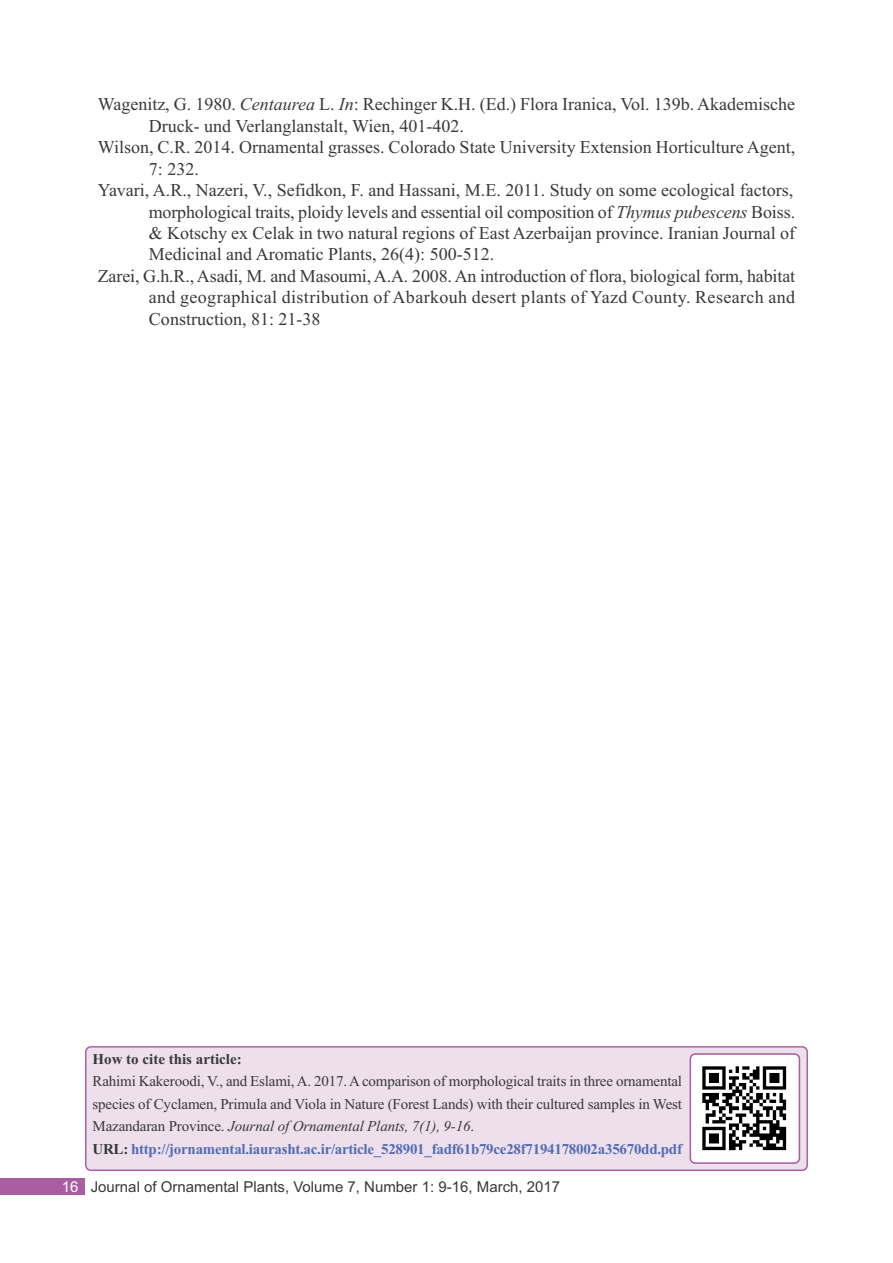
<style>
.page{position:relative;width:893px;height:1263px;background:#fff}
.page>*{position:absolute;margin:0;border:0;box-sizing:border-box;transform-origin:0 0}
.t1{font:18px "Times New Roman";color:#39383a}
.t2{font:18px "Times New Roman";letter-spacing:.02em;color:#39383a}
.t3{font:15px/22.5px "Times New Roman";letter-spacing:-.01em;color:#39383a}
.t4{font:15px "Arial";color:#39383a}
.t5{font:700 15px "Times New Roman";color:#39383a}
.s1{font-style:italic}
.s2{font-weight:700}
.s3{font-weight:700;color:#536db1}
.s4{color:#fff}
</style>
<div class="page">
<div style="left:1px;top:1178px;width:84px;height:16px;background:#a85ea1"></div>
<div style="left:85px;top:1046px;width:723px;height:125px;background:#eddfec"></div>
<svg style="left:690px;top:1053px;width:110px;height:111px"></svg>
<p class="t1" style="left:98px;top:94px;width:699px">Wagenitz, G. 1980. <span class="s1">Centaurea</span> L. <span class="s1">In</span>: Rechinger K.H. (Ed.) Flora Iranica, Vol. 139b. Akademische</p>
<p class="t1" style="left:149px;top:115px;width:317px">Druck- und Verlanglanstalt, Wien, 401-402.</p>
<p class="t1" style="left:98px;top:136px;width:699px">Wilson, C.R. 2014. Ornamental grasses. Colorado State University Extension Horticulture Agent,</p>
<p class="t1" style="left:149px;top:158px;width:52px">7: 232.</p>
<p class="t1" style="left:98px;top:179px;width:697px">Yavari, A.R., Nazeri, V., Sefidkon, F. and Hassani, M.E. 2011. Study on some ecological factors,</p>
<p class="t1" style="left:149px;top:201px;width:648px">morphological traits, ploidy levels and essential oil composition of <span class="s1">Thymus pubescens</span> Boiss.</p>
<p class="t1" style="left:149px;top:222px;width:648px">&amp; Kotschy ex Celak in two natural regions of East Azerbaijan province. Iranian Journal of</p>
<p class="t1" style="left:149px;top:244px;width:347px">Medicinal and Aromatic Plants, 26(4): 500-512.</p>
<p class="t1" style="left:98px;top:265px;width:699px">Zarei, G.h.R., Asadi, M. and Masoumi, A.A. 2008. An introduction of flora, biological form, habitat</p>
<p class="t2" style="left:149px;top:287px;width:648px">and geographical distribution of Abarkouh desert plants of Yazd County. Research and</p>
<p class="t1" style="left:149px;top:308px;width:173px">Construction, 81: 21-38</p>
<p class="t5" style="left:93px;top:1050px;width:151px">How to cite this article:</p>
<p class="t3" style="left:93px;top:1070px;width:591px">Rahimi Kakeroodi, V., and Eslami,A. 2017.Acomparison of morphological traits in three ornamental species of Cyclamen, Primula and Viola in Nature (Forest Lands) with their cultured samples in West Mazandaran Province. <span class="s1">Journal of Ornamental Plants, 7(1), 9-16</span>.<br><span class="s2">URL:</span> <span class="s3">http://jornamental.iaurasht.ac.ir/article_528901_fadf61b79ce28f7194178002a35670dd.pdf</span></p>
<p class="t4" style="left:62px;top:1178px;width:500px"><span class="s4">16</span> Journal of Ornamental Plants, Volume 7, Number 1: 9-16, March, 2017</p>
</div>
